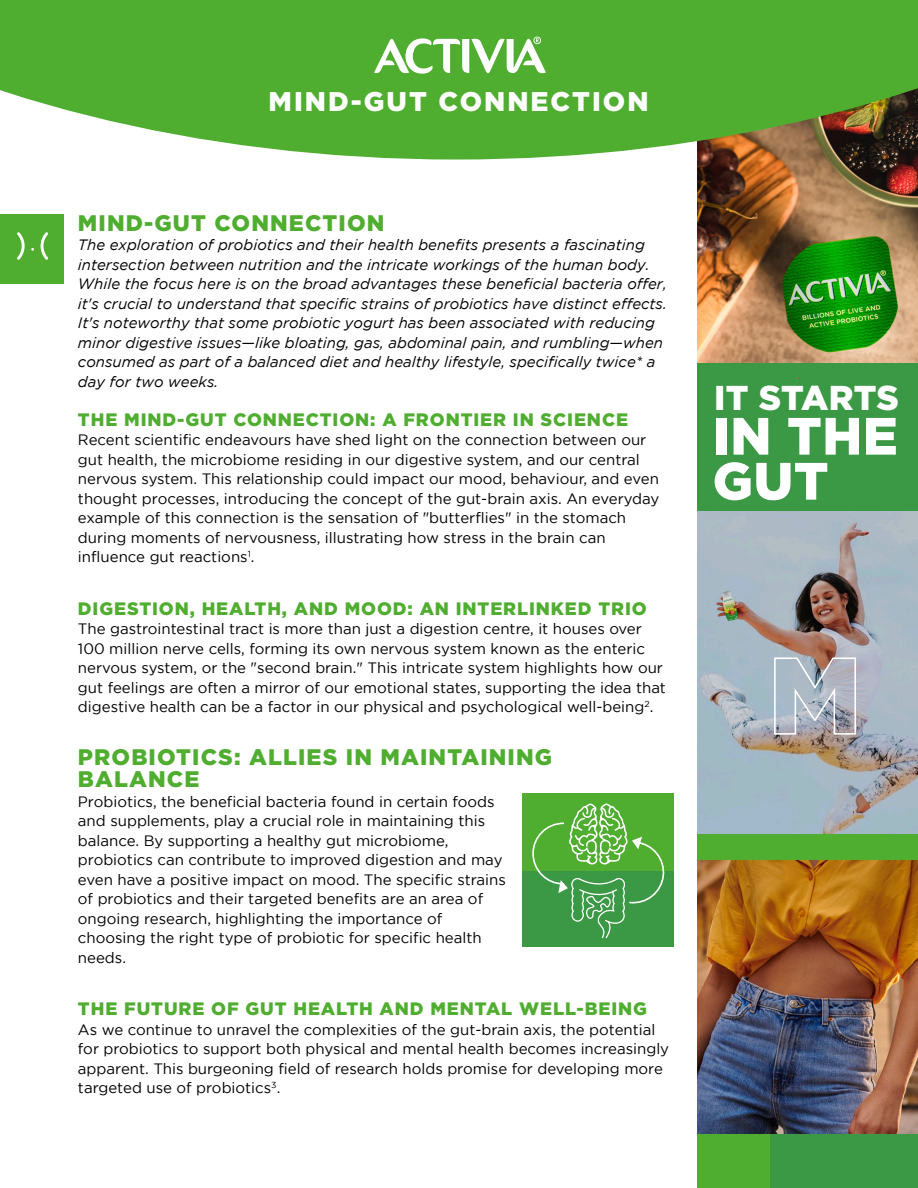
<style>
.page{position:relative;width:918px;height:1188px;background:#fff}
.page>*{position:absolute;margin:0;border:0;box-sizing:border-box;transform-origin:0 0}
.t1{font:900 52.5px/45px "Gotham";letter-spacing:.01em;color:#fff}
.t2{font:900 34.5px "Gotham";color:#fff}
.t3{font:900 27px "Gotham";letter-spacing:.075em;color:#fff}
.t4{font:900 22.5px/22.5px "Gotham";letter-spacing:.05em;color:#4fad2f}
.t5{font:900 18px "Gotham";letter-spacing:.05em;color:#4fad2f}
.t6{font:15px/19.5px "Gotham";color:#000}
.t7{font:italic 15px/19.5px "Gotham";color:#000}
</style>
<div class="page">
<img style="left:698px;top:160px;width:220px;height:204px">
<div style="left:698px;top:364px;width:220px;height:162px;background:#3b9844"></div>
<img style="left:698px;top:511px;width:220px;height:323px">
<img style="left:698px;top:859px;width:220px;height:275px">
<div style="left:698px;top:834px;width:220px;height:25px;background:#4fad2f"></div>
<div style="left:698px;top:1134px;width:127px;height:54px;background:#4fad2f"></div>
<div style="left:771px;top:1134px;width:147px;height:54px;background:#3b9844"></div>
<svg style="left:0;top:0;width:918px;height:160px;background:#5fad40"></svg>
<div style="left:0;top:214px;width:63px;height:69px;background:#4fad2f"></div>
<svg style="left:17px;top:232px;width:31px;height:28px"></svg>
<svg style="left:374px;top:37px;width:172px;height:37px"></svg>
<div style="left:523px;top:864px;width:151px;height:83px;background:#3b9844"></div>
<div style="left:523px;top:793px;width:151px;height:78px;background:#4fad2f"></div>
<svg style="left:532px;top:803px;width:133px;height:136px"></svg>
<svg style="left:773px;top:657px;width:84px;height:78px;background:#afb4be"></svg>
<h3 class="t3" style="left:269px;top:86px;width:381px">MIND-GUT CONNECTION</h3>
<h3 class="t4" style="left:78px;top:211px;width:308px">MIND-GUT CONNECTION</h3>
<p class="t7" style="left:78px;top:235px;width:590px">The exploration of probiotics and their health benefits presents a fascinating intersection between nutrition and the intricate workings of the human body.<br>While the focus here is on the broad advantages these beneficial bacteria offer, it's crucial to understand that specific strains of probiotics have distinct effects.<br>It's noteworthy that some probiotic yogurt has been associated with reducing minor digestive issues—like bloating, gas, abdominal pain, and rumbling—when consumed as part of a balanced diet and healthy lifestyle, specifically twice* a day for two weeks.</p>
<p class="t5" style="left:78px;top:409px;width:552px">THE MIND-GUT CONNECTION: A FRONTIER IN SCIENCE</p>
<p class="t6" style="left:78px;top:430px;width:583px">Recent scientific endeavours have shed light on the connection between our gut health, the microbiome residing in our digestive system, and our central nervous system. This relationship could impact our mood, behaviour, and even thought processes, introducing the concept of the gut-brain axis. An everyday example of this connection is the sensation of "butterflies" in the stomach during moments of nervousness, illustrating how stress in the brain can influence gut reactions<sup>1</sup>.</p>
<p class="t5" style="left:78px;top:598px;width:570px">DIGESTION, HEALTH, AND MOOD: AN INTERLINKED TRIO</p>
<p class="t6" style="left:78px;top:619px;width:590px">The gastrointestinal tract is more than just a digestion centre, it houses over 100 million nerve cells, forming its own nervous system known as the enteric nervous system, or the "second brain." This intricate system highlights how our gut feelings are often a mirror of our emotional states, supporting the idea that digestive health can be a factor in our physical and psychological well-being<sup>2</sup>.</p>
<h3 class="t4" style="left:78px;top:745px;width:476px">PROBIOTICS: ALLIES IN MAINTAINING<br>BALANCE</h3>
<p class="t6" style="left:78px;top:791px;width:429px">Probiotics, the beneficial bacteria found in certain foods and supplements, play a crucial role in maintaining this balance. By supporting a healthy gut microbiome, probiotics can contribute to improved digestion and may even have a positive impact on mood. The specific strains of probiotics and their targeted benefits are an area of ongoing research, highlighting the importance of choosing the right type of probiotic for specific health needs.</p>
<p class="t5" style="left:78px;top:998px;width:571px">THE FUTURE OF GUT HEALTH AND MENTAL WELL-BEING</p>
<p class="t6" style="left:78px;top:1019px;width:593px">As we continue to unravel the complexities of the gut-brain axis, the potential for probiotics to support both physical and mental health becomes increasingly apparent. This burgeoning field of research holds promise for developing more targeted use of probiotics<sup>3</sup>.</p>
<h2 class="t2" style="left:714px;top:377px;width:186px">IT STARTS</h2>
<h1 class="t1" style="left:713px;top:412px;width:187px">IN THE<br>GUT</h1>
</div>
